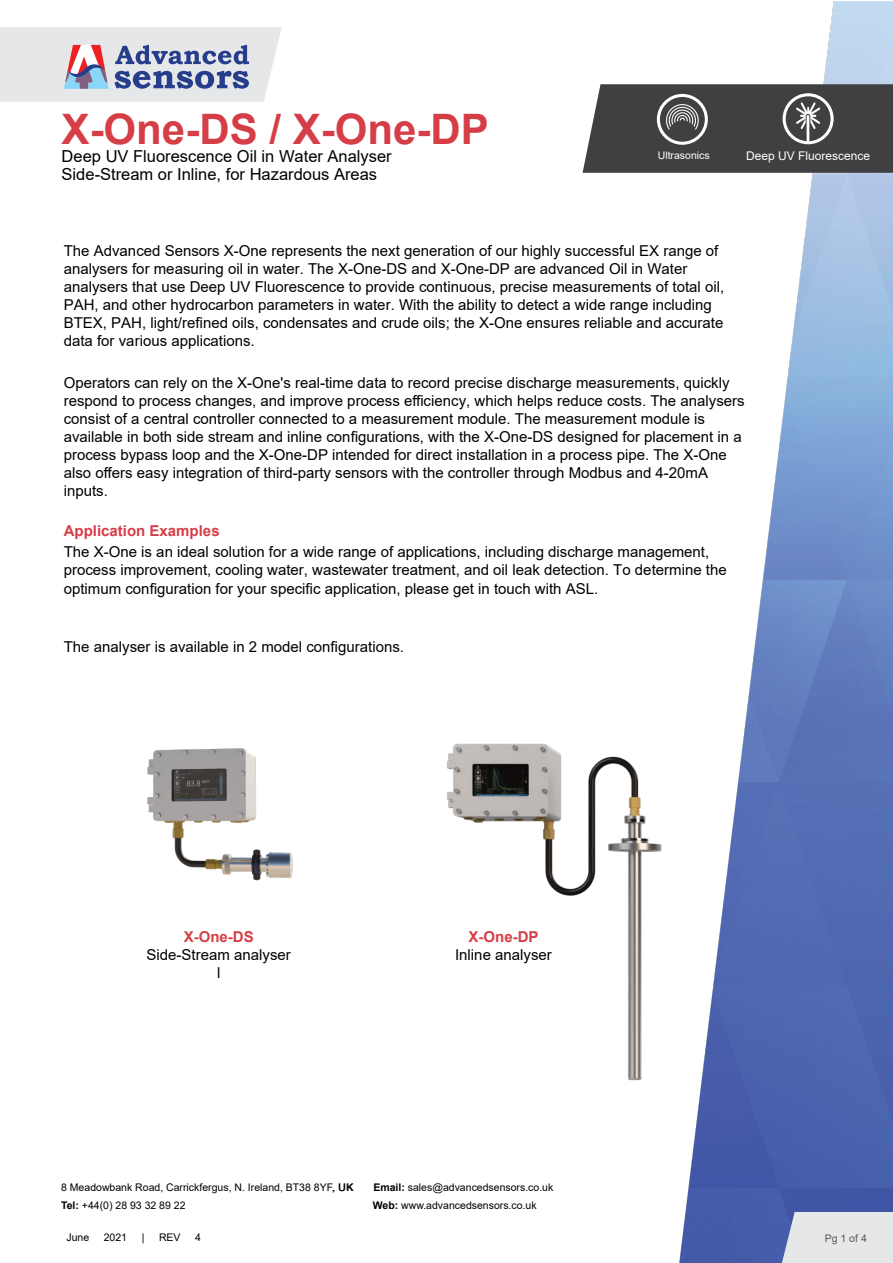
<style>
.page{position:relative;width:893px;height:1263px;background:#fff}
.page>*{position:absolute;margin:0;border:0;box-sizing:border-box;transform-origin:0 0}
.t1{font:700 42px "Arial";color:#d63e47}
.t2{font:16.5px/18px "Arial";color:#000}
.t3{font:15px/18px "Arial";color:#000}
.t4{font:700 15px "Arial";color:#d63e47}
.t5{font:12px "Arial";color:#fff}
.t6{font:10.5px/18px "Arial";color:#000}
.t7{font:10.5px "Arial";color:#fff}
.t8{font:10.5px "Arial";letter-spacing:.28em;color:#58595b}
.s1{font-weight:700}
</style>
<div class="page">
<img style="left:680px;top:1px;width:213px;height:1262px">
<img style="left:447px;top:743px;width:215px;height:338px">
<svg style="left:583px;top:84px;width:310px;height:89px;background:#504f51"></svg>
<div style="left:782px;top:1212px;width:111px;height:51px;background:#e6e7e8"></div>
<img style="left:147px;top:748px;width:146px;height:133px">
<svg style="left:0;top:27px;width:282px;height:75px;background:#cccdd9"></svg>
<h1 class="t1" style="left:62px;top:113px;width:429px">X-One-DS / X-One-DP</h1>
<p class="t2" style="left:62px;top:148px;width:332px">Deep UV Fluorescence Oil in Water Analyser<br>Side-Stream or Inline, for Hazardous Areas</p>
<p class="t7" style="left:658px;top:151px;width:53px">Ultrasonics</p>
<p class="t5" style="left:746px;top:151px;width:126px">Deep UV Fluorescence</p>
<p class="t3" style="left:64px;top:243px;width:662px">The Advanced Sensors X-One represents the next generation of our highly successful EX range of analysers for measuring oil in water. The X-One-DS and X-One-DP are advanced Oil in Water analysers that use Deep UV Fluorescence to provide continuous, precise measurements of total oil, PAH, and other hydrocarbon parameters in water. With the ability to detect a wide range including BTEX, PAH, light/refined oils, condensates and crude oils; the X-One ensures reliable and accurate data for various applications.</p>
<p class="t3" style="left:64px;top:375px;width:682px">Operators can rely on the X-One's real-time data to record precise discharge measurements, quickly respond to process changes, and improve process efficiency, which helps reduce costs. The analysers consist of a central controller connected to a measurement module. The measurement module is available in both side stream and inline configurations, with the X-One-DS designed for placement in a process bypass loop and the X-One-DP intended for direct installation in a process pipe. The X-One also offers easy integration of third-party sensors with the controller through Modbus and 4-20mA inputs.</p>
<p class="t4" style="left:64px;top:525px;width:157px">Application Examples</p>
<p class="t3" style="left:64px;top:545px;width:664px">The X-One is an ideal solution for a wide range of applications, including discharge management, process improvement, cooling water, wastewater treatment, and oil leak detection. To determine the optimum configuration for your specific application, please get in touch with ASL.</p>
<p class="t3" style="left:64px;top:639px;width:342px">The analyser is available in 2 model configurations.</p>
<p class="t4" style="left:184px;top:931px;width:72px">X-One-DS</p>
<p class="t3" style="left:147px;top:947px;width:146px;text-align:center">Side-Stream analyser l</p>
<p class="t4" style="left:468px;top:931px;width:72px">X-One-DP</p>
<p class="t3" style="left:455px;top:947px;width:98px">Inline analyser</p>
<p class="t6" style="left:61px;top:1179px;width:293px">8 Meadowbank Road, Carrickfergus, N. Ireland, BT38 8YF, UK<br><span class="s1">Tel:</span> +44(0) 28 93 32 89 22</p>
<p class="t6" style="left:373px;top:1179px;width:182px"><span class="s1">Email:</span> sales@advancedsensors.co.uk<br><span class="s1">Web:</span> www.advancedsensors.co.uk</p>
<p class="t6" style="left:66px;top:1229px;width:24px">June</p>
<p class="t6" style="left:104px;top:1229px;width:25px">2021</p>
<p class="t6" style="left:142px;top:1229px;width:4px">|</p>
<p class="t6" style="left:159px;top:1229px;width:23px">REV</p>
<p class="t6" style="left:195px;top:1229px;width:7px">4</p>
<p class="t8" style="left:825px;top:1234px;width:44px">Pg1of4</p>
</div>
